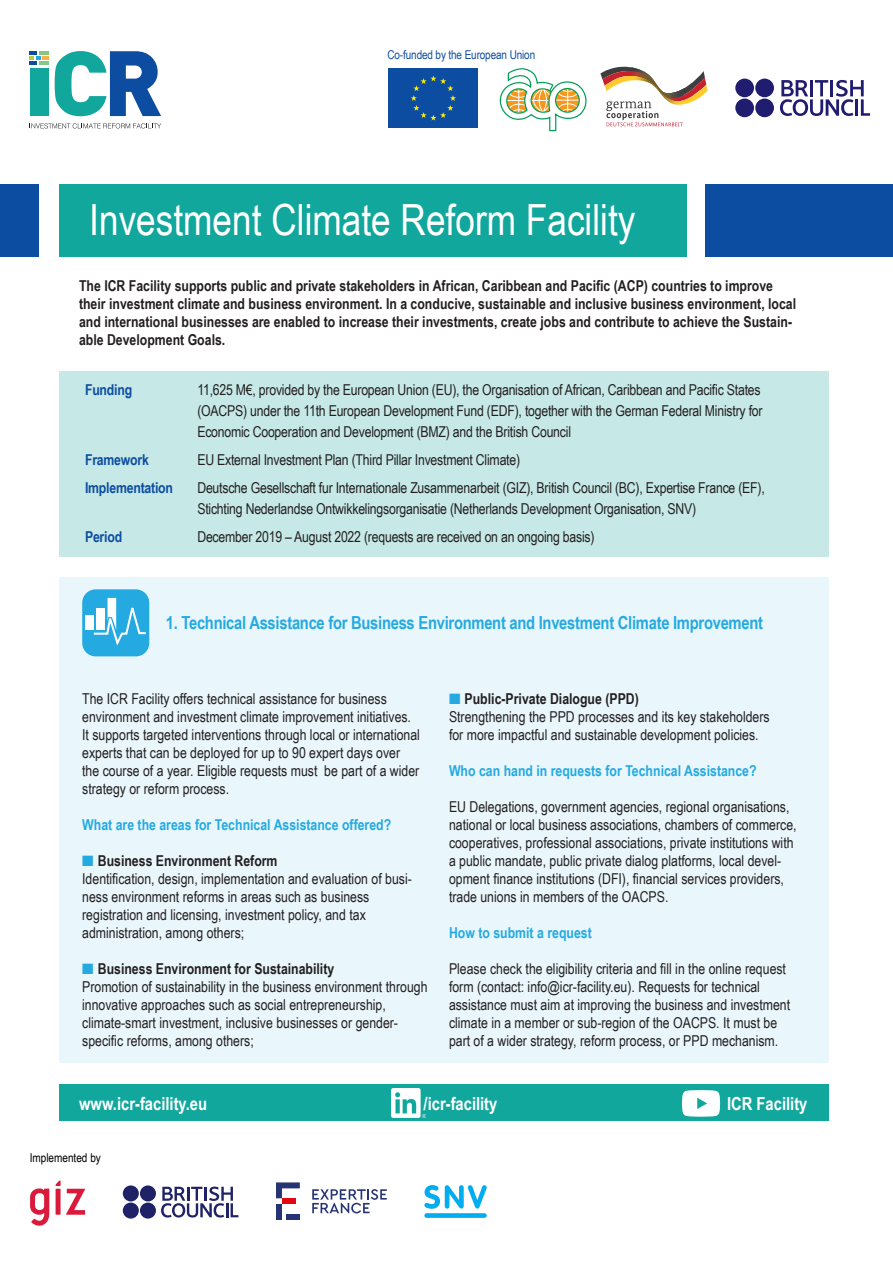
<style>
.page{position:relative;width:893px;height:1263px;background:#fff}
.page>*{position:absolute;margin:0;border:0;box-sizing:border-box;transform-origin:0 0}
.t1{font:42.9px "Arial Narrow";color:#fff}
.t2{font:700 18px "Arial Narrow";letter-spacing:-.015em;color:#24aae1}
.t3{font:700 18px "Arial Narrow";color:#fff}
.t4{font:15px/18px "Arial Narrow";color:#231f20}
.t5{font:700 15px/18px "Arial Narrow";color:#231f20}
.t6{font:700 15px "Arial Narrow";color:#24aae1}
.t7{font:700 15px "Arial Narrow";letter-spacing:-.015em;color:#0d4da1}
.t8{font:12.15px "Arial Narrow";letter-spacing:-.01em;color:#0d4da1}
.t9{font:12.15px "Arial Narrow";color:#000}
.s1{color:#24aae1}
</style>
<div class="page">
<div style="left:60px;top:1084px;width:769px;height:37px;background:#12a79d"></div>
<div style="left:60px;top:578px;width:769px;height:485px;background:#e9f6fc"></div>
<div style="left:389px;top:68px;width:89px;height:60px;background:#0d4da1"></div>
<svg style="left:411px;top:75px;width:45px;height:46px"></svg>
<svg style="left:600px;top:66px;width:107px;height:60px"></svg>
<svg style="left:500px;top:68px;width:86px;height:63px"></svg>
<svg style="left:780px;top:80px;width:90px;height:36px"></svg>
<div style="left:735px;top:99px;width:19px;height:18px;background:#201c70;border-radius:50%"></div>
<div style="left:755px;top:99px;width:19px;height:18px;background:#201c70;border-radius:50%"></div>
<div style="left:735px;top:79px;width:19px;height:18px;background:#201c70;border-radius:50%"></div>
<div style="left:755px;top:79px;width:19px;height:18px;background:#201c70;border-radius:50%"></div>
<div style="left:30px;top:68px;width:18px;height:48px;background:#12a79d"></div>
<svg style="left:30px;top:51px;width:18px;height:14px"></svg>
<svg style="left:55px;top:51px;width:106px;height:65px"></svg>
<svg style="left:31px;top:123px;width:130px;height:5px"></svg>
<div style="left:0;top:184px;width:38px;height:73px;background:#0d4da1"></div>
<div style="left:706px;top:184px;width:187px;height:73px;background:#0d4da1"></div>
<div style="left:60px;top:184px;width:627px;height:73px;background:#12a79d"></div>
<div style="left:60px;top:371px;width:769px;height:186px;background:#c6e9e7"></div>
<div style="left:82px;top:589px;width:67px;height:67px;background:#24aae1;border-radius:13px"></div>
<div style="left:85px;top:616px;width:9px;height:14px;background:#fff"></div>
<svg style="left:92px;top:598px;width:54px;height:48px"></svg>
<svg style="left:424px;top:1185px;width:63px;height:24px"></svg>
<div style="left:424px;top:1213px;width:63px;height:5px;background:#00adef;border-radius:2px"></div>
<div style="left:276px;top:1204px;width:6px;height:16px;background:#263475"></div>
<svg style="left:276px;top:1182px;width:24px;height:16px"></svg>
<div style="left:286px;top:1214px;width:14px;height:6px;background:#263475"></div>
<div style="left:282px;top:1198px;width:13px;height:6px;background:#e30613"></div>
<svg style="left:312px;top:1189px;width:75px;height:24px"></svg>
<svg style="left:161px;top:1186px;width:77px;height:31px"></svg>
<div style="left:123px;top:1202px;width:16px;height:16px;background:#202267;border-radius:50%"></div>
<div style="left:140px;top:1202px;width:16px;height:16px;background:#202267;border-radius:50%"></div>
<div style="left:123px;top:1185px;width:16px;height:16px;background:#202267;border-radius:50%"></div>
<div style="left:140px;top:1185px;width:16px;height:16px;background:#202267;border-radius:50%"></div>
<svg style="left:30px;top:1188px;width:19px;height:38px"></svg>
<svg style="left:56px;top:1180px;width:29px;height:35px"></svg>
<img style="left:391px;top:1088px;width:34px;height:29px">
<svg style="left:682px;top:1090px;width:38px;height:27px"></svg>
<p class="t8" style="left:387px;top:45px;width:149px">Co-funded by the European Union</p>
<p class="t1" style="left:89px;top:188px;width:548px">Investment Climate Reform Facility</p>
<p class="t5" style="left:79px;top:276px;width:719px">The ICR Facility supports public and private stakeholders in African, Caribbean and Pacific (ACP) countries to improve their investment climate and business environment. In a conducive, sustainable and inclusive business environment, local and international businesses are enabled to increase their investments, create jobs and contribute to achieve the Sustain&shy;able Development Goals.</p>
<p class="t7" style="left:85px;top:378px;width:49px">Funding</p>
<p class="t4" style="left:197px;top:379px;width:567px;line-height:21px">11,625 M€, provided by the European Union (EU), the Organisation of African, Caribbean and Pacific States (OACPS) under the 11th European Development Fund (EDF), together with the German Federal Ministry for<br>Economic Cooperation and Development (BMZ) and the British Council</p>
<p class="t7" style="left:85px;top:448px;width:65px">Framework</p>
<p class="t4" style="left:197px;top:450px;width:324px">EU External Investment Plan (Third Pillar Investment Climate)</p>
<p class="t7" style="left:85px;top:476px;width:89px">Implementation</p>
<p class="t4" style="left:197px;top:477px;width:569px;line-height:21px">Deutsche Gesellschaft fur Internationale Zusammenarbeit (GIZ), British Council (BC), Expertise France (EF),<br>Stichting Nederlandse Ontwikkelingsorganisatie (Netherlands Development Organisation, SNV)</p>
<p class="t7" style="left:85px;top:525px;width:39px">Period</p>
<p class="t4" style="left:197px;top:527px;width:399px">December 2019 – August 2022 (requests are received on an ongoing basis)</p>
<p class="t2" style="left:166px;top:609px;width:599px">1. Technical Assistance for Business Environment and Investment Climate Improvement</p>
<p class="t4" style="left:82px;top:689px;width:339px">The ICR Facility offers technical assistance for business environment and investment climate improvement initiatives.<br>It supports targeted interventions through local or international experts that can be deployed for up to 90 expert days over the course of a year. Eligible requests must be part of a wider strategy or reform process.</p>
<p class="t6" style="left:82px;top:813px;width:311px">What are the areas for Technical Assistance offered?</p>
<p class="t5" style="left:82px;top:851px;width:197px"><span class="s1">■</span> Business Environment Reform</p>
<p class="t4" style="left:82px;top:869px;width:331px">Identification, design, implementation and evaluation of busi&shy;ness environment reforms in areas such as business registration and licensing, investment policy, and tax administration, among others;</p>
<p class="t5" style="left:82px;top:959px;width:254px"><span class="s1">■</span> Business Environment for Sustainability</p>
<p class="t4" style="left:82px;top:977px;width:347px">Promotion of sustainability in the business environment through innovative approaches such as social entrepreneurship, climate-smart investment, inclusive businesses or gender&shy;specific reforms, among others;</p>
<p class="t5" style="left:449px;top:689px;width:191px"><span class="s1">■</span> Public-Private Dialogue (PPD)</p>
<p class="t4" style="left:449px;top:707px;width:322px">Strengthening the PPD processes and its key stakeholders for more impactful and sustainable development policies.</p>
<p class="t6" style="left:449px;top:759px;width:309px">Who can hand in requests for Technical Assistance?</p>
<p class="t4" style="left:449px;top:797px;width:349px">EU Delegations, government agencies, regional organisations, national or local business associations, chambers of commerce, cooperatives, professional associations, private institutions with a public mandate, public private dialog platforms, local devel&shy;opment finance institutions (DFI), financial services providers, trade unions in members of the OACPS.</p>
<p class="t6" style="left:449px;top:921px;width:144px">How to submit a request</p>
<p class="t4" style="left:449px;top:959px;width:343px">Please check the eligibility criteria and fill in the online request form (contact: info@icr-facility.eu). Requests for technical assistance must aim at improving the business and investment climate in a member or sub-region of the OACPS. It must be part of a wider strategy, reform process, or PPD mechanism.</p>
<p class="t3" style="left:79px;top:1090px;width:130px">www.icr-facility.eu</p>
<p class="t3" style="left:424px;top:1090px;width:75px">/icr-facility</p>
<p class="t3" style="left:727px;top:1090px;width:82px">ICR Facility</p>
<p class="t9" style="left:30px;top:1149px;width:73px">Implemented by</p>
</div>
